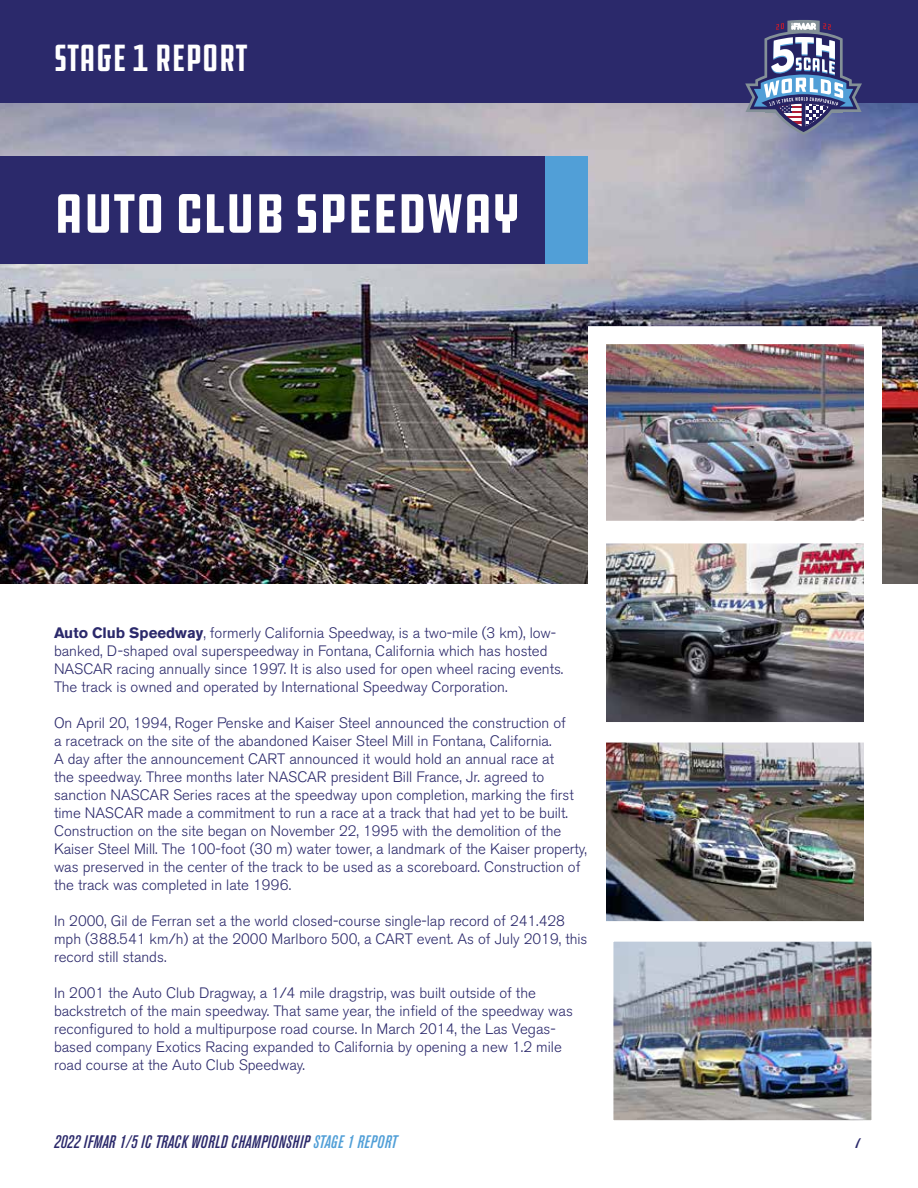
<style>
.page{position:relative;width:918px;height:1188px;background:#fff}
.page>*{position:absolute;margin:0;border:0;box-sizing:border-box;transform-origin:0 0}
.t1{font:condensed 57px "DDC Hardware";letter-spacing:-.01em;color:#fff}
.t2{font:extra-condensed 39px "DDC Hardware";color:#fff}
.t3{font:italic 500 condensed 18px "Akzidenz Grotesk BE";letter-spacing:.02em;color:#2b296b}
.t4{font:300 15px/18px "Akzidenz Grotesk BE";color:#2b296b}
.s1{font-weight:700}
.s2{color:#519fd7}
</style>
<div class="page">
<div style="left:0;top:0;width:918px;height:108px;background:#2b296b"></div>
<img style="left:0;top:104px;width:918px;height:479px">
<div style="left:0;top:156px;width:588px;height:108px;background:#2b296b"></div>
<div style="left:545px;top:156px;width:43px;height:108px;background:#519fd7"></div>
<img style="left:579px;top:317px;width:312px;height:199px">
<img style="left:579px;top:516px;width:312px;height:200px">
<img style="left:606px;top:716px;width:258px;height:199px">
<img style="left:606px;top:915px;width:266px;height:206px">
<svg style="left:745px;top:20px;width:117px;height:119px"></svg>
<h2 class="t2" style="left:54px;top:35px;width:195px">STAGE 1 REPORT</h2>
<h1 class="t1" style="left:54px;top:179px;width:468px">AUTO CLUB SPEEDWAY</h1>
<p class="t4" style="left:54px;top:624px;width:511px"><span class="s1">Auto Club Speedway</span>, formerly California Speedway, is a two-mile (3 km), low&shy;banked, D-shaped oval superspeedway in Fontana, California which has hosted NASCAR racing annually since 1997. It is also used for open wheel racing events.<br>The track is owned and operated by International Speedway Corporation.</p>
<p class="t4" style="left:54px;top:714px;width:535px">On April 20, 1994, Roger Penske and Kaiser Steel announced the construction of<br>a racetrack on the site of the abandoned Kaiser Steel Mill in Fontana, California.<br>A day after the announcement CART announced it would hold an annual race at<br>the speedway. Three months later NASCAR president Bill France, Jr. agreed to sanction NASCAR Series races at the speedway upon completion, marking the first time NASCAR made a commitment to run a race at a track that had yet to be built.<br>Construction on the site began on November 22, 1995 with the demolition of the Kaiser Steel Mill. The 100-foot (30 m) water tower, a landmark of the Kaiser property, was preserved in the center of the track to be used as a scoreboard. Construction of the track was completed in late 1996.</p>
<p class="t4" style="left:54px;top:912px;width:535px">In 2000, Gil de Ferran set a the world closed-course single-lap record of 241.428 mph (388.541 km/h) at the 2000 Marlboro 500, a CART event. As of July 2019, this record still stands.</p>
<p class="t4" style="left:54px;top:984px;width:520px">In 2001 the Auto Club Dragway, a 1/4 mile dragstrip, was built outside of the backstretch of the main speedway. That same year, the infield of the speedway was reconfigured to hold a multipurpose road course. In March 2014, the Las Vegas&shy;based company Exotics Racing expanded to California by opening a new 1.2 mile road course at the Auto Club Speedway.</p>
<p class="t3" style="left:54px;top:1131px;width:345px">2022 IFMAR 1/5 IC TRACK WORLD CHAMPIONSHIP <span class="s2">STAGE 1 REPORT</span></p>
<p class="t3" style="left:855px;top:1131px;width:8px">7</p>
</div>
